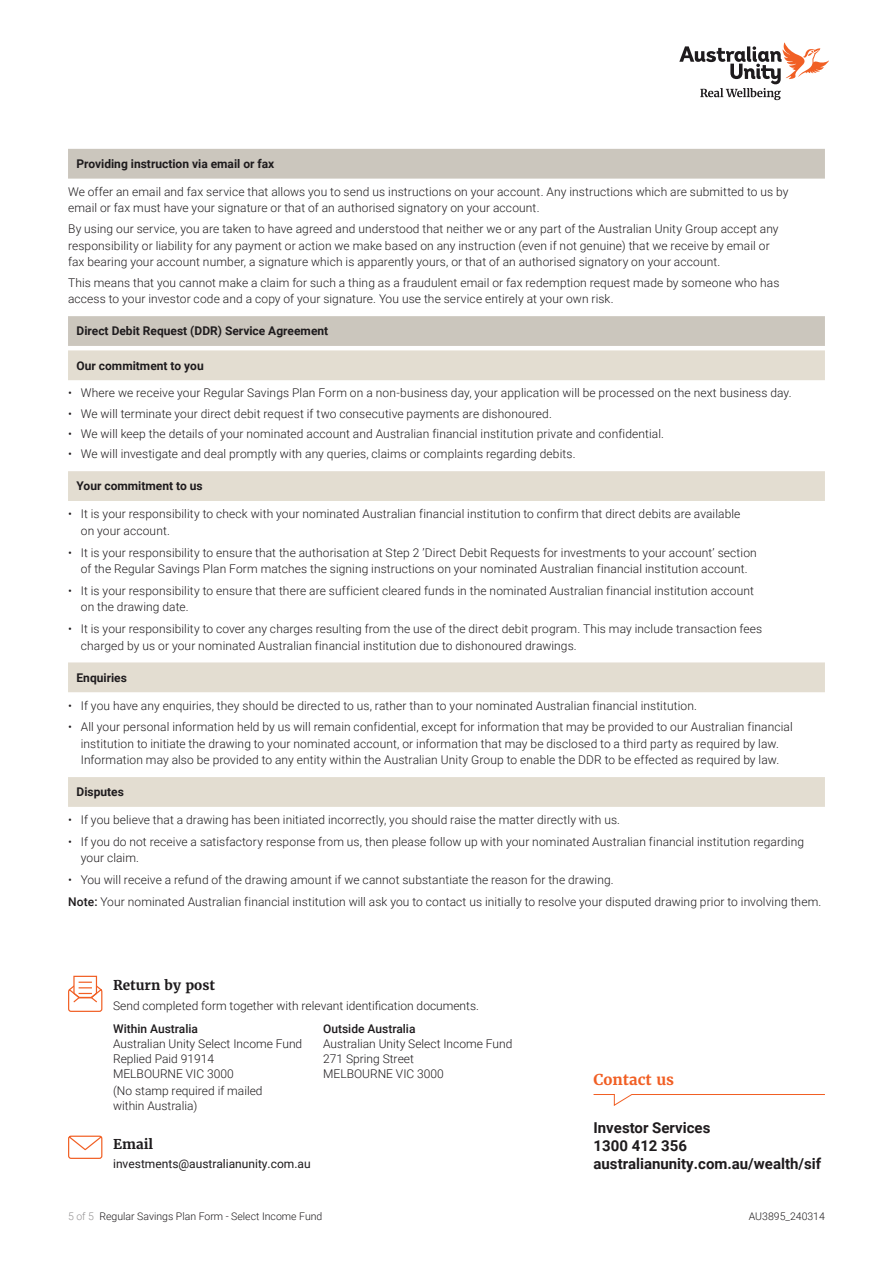
<style>
.page{position:relative;width:893px;height:1263px;background:#fff}
.page>*{position:absolute;margin:0;border:0;box-sizing:border-box;transform-origin:0 0}
.t1{font:700 15px/18px "Roboto";color:#1e1b1d}
.t2{font:700 15px "Merriweather";color:#f15f24}
.t3{font:700 13.5px "Merriweather";color:#1e1b1d}
.t4{font:300 12px/16.5px "Roboto";letter-spacing:.01em;color:#1e1b1d}
.t5{font:700 12px "Roboto";color:#1e1b1d}
.t6{font:12px "Roboto";color:#1e1b1d}
.t7{font:500 12px "Roboto";color:#1e1b1d}
.t8{font:300 10.5px "Roboto";color:#1e1b1d}
.s1{font-weight:500}
.s2{color:#949293}
</style>
<div class="page">
<svg style="left:593px;top:1094px;width:232px;height:12px"></svg>
<svg style="left:679px;top:42px;width:150px;height:58px"></svg>
<svg style="left:68px;top:149px;width:757px;height:197px"></svg>
<svg style="left:68px;top:350px;width:757px;height:457px"></svg>
<svg style="left:68px;top:975px;width:35px;height:37px"></svg>
<svg style="left:68px;top:1135px;width:35px;height:24px"></svg>
<p class="t5" style="left:77px;top:155px;width:199px">Providing instruction via email or fax</p>
<p class="t4" style="left:68px;top:183px;width:722px">We offer an email and fax service that allows you to send us instructions on your account. Any instructions which are submitted to us by email or fax must have your signature or that of an authorised signatory on your account.</p>
<p class="t4" style="left:68px;top:220px;width:712px">By using our service, you are taken to have agreed and understood that neither we or any part of the Australian Unity Group accept any responsibility or liability for any payment or action we make based on any instruction (even if not genuine) that we receive by email or fax bearing your account number, a signature which is apparently yours, or that of an authorised signatory on your account.</p>
<p class="t4" style="left:68px;top:274px;width:713px">This means that you cannot make a claim for such a thing as a fraudulent email or fax redemption request made by someone who has access to your investor code and a copy of your signature. You use the service entirely at your own risk.</p>
<p class="t5" style="left:77px;top:323px;width:253px">Direct Debit Request (DDR) Service Agreement</p>
<p class="t5" style="left:77px;top:357px;width:129px">Our commitment to you</p>
<p class="t4" style="left:68px;top:384px;width:725px">• Where we receive your Regular Savings Plan Form on a non-business day, your application will be processed on the next business day.</p>
<p class="t4" style="left:68px;top:405px;width:485px">• We will terminate your direct debit request if two consecutive payments are dishonoured.</p>
<p class="t4" style="left:68px;top:425px;width:598px">• We will keep the details of your nominated account and Australian financial institution private and confidential.</p>
<p class="t4" style="left:68px;top:445px;width:509px">• We will investigate and deal promptly with any queries, claims or complaints regarding debits.</p>
<p class="t5" style="left:77px;top:478px;width:128px">Your commitment to us</p>
<p class="t4" style="left:81px;top:505px;width:661px;text-indent:-13px">• It is your responsibility to check with your nominated Australian financial institution to confirm that direct debits are available on your account.</p>
<p class="t4" style="left:68px;top:544px;width:690px;text-align:center">• It is your responsibility to ensure that the authorisation at Step 2 ’Direct Debit Requests for investments to your account’ section of the Regular Savings Plan Form matches the signing instructions on your nominated Australian financial institution account.</p>
<p class="t4" style="left:81px;top:582px;width:675px;text-indent:-13px">• It is your responsibility to ensure that there are sufficient cleared funds in the nominated Australian financial institution account on the drawing date.</p>
<p class="t4" style="left:81px;top:620px;width:683px;text-indent:-13px">• It is your responsibility to cover any charges resulting from the use of the direct debit program. This may include transaction fees charged by us or your nominated Australian financial institution due to dishonoured drawings.</p>
<p class="t5" style="left:77px;top:669px;width:52px">Enquiries</p>
<p class="t4" style="left:68px;top:696px;width:631px">• If you have any enquiries, they should be directed to us, rather than to your nominated Australian financial institution.</p>
<p class="t4" style="left:68px;top:718px;width:726px;text-align:center">• All your personal information held by us will remain confidential, except for information that may be provided to our Australian financial institution to initiate the drawing to your nominated account, or information that may be disclosed to a third party as required by law.<br>Information may also be provided to any entity within the Australian Unity Group to enable the DDR to be effected as required by law.</p>
<p class="t5" style="left:77px;top:783px;width:49px">Disputes</p>
<p class="t4" style="left:68px;top:811px;width:554px">• If you believe that a drawing has been initiated incorrectly, you should raise the matter directly with us.</p>
<p class="t4" style="left:81px;top:833px;width:725px;text-indent:-13px">• If you do not receive a satisfactory response from us, then please follow up with your nominated Australian financial institution regarding your claim.</p>
<p class="t4" style="left:68px;top:869px;width:755px;line-height:21.8px">• You will receive a refund of the drawing amount if we cannot substantiate the reason for the drawing.<br><span class="s1">Note:</span> Your nominated Australian financial institution will ask you to contact us initially to resolve your disputed drawing prior to involving them.</p>
<p class="t3" style="left:113px;top:977px;width:103px">Return by post</p>
<p class="t4" style="left:113px;top:997px;width:367px">Send completed form together with relevant identification documents.</p>
<p class="t7" style="left:113px;top:1020px;width:86px">Within Australia</p>
<p class="t4" style="left:113px;top:1036px;width:191px;line-height:15px">Australian Unity Select Income Fund<br>Replied Paid 91914<br>MELBOURNE VIC 3000</p>
<p class="t4" style="left:113px;top:1083px;width:151px;line-height:15px">(No stamp required if mailed within Australia)</p>
<p class="t7" style="left:323px;top:1020px;width:94px">Outside Australia</p>
<p class="t4" style="left:323px;top:1036px;width:191px;line-height:15px">Australian Unity Select Income Fund<br>271 Spring Street<br>MELBOURNE VIC 3000</p>
<p class="t3" style="left:113px;top:1135px;width:42px">Email</p>
<p class="t6" style="left:113px;top:1155px;width:199px">investments@australianunity.com.au</p>
<p class="t2" style="left:593px;top:1070px;width:82px">Contact us</p>
<p class="t1" style="left:593px;top:1117px;width:229px">Investor Services<br>1300 412 356 australianunity.com.au/wealth/sif</p>
<p class="t8" style="left:68px;top:1209px;width:256px"><span class="s2">5 of 5</span> Regular Savings Plan Form - Select Income Fund</p>
<p class="t8" style="left:749px;top:1209px;width:78px">AU3895_240314</p>
</div>
